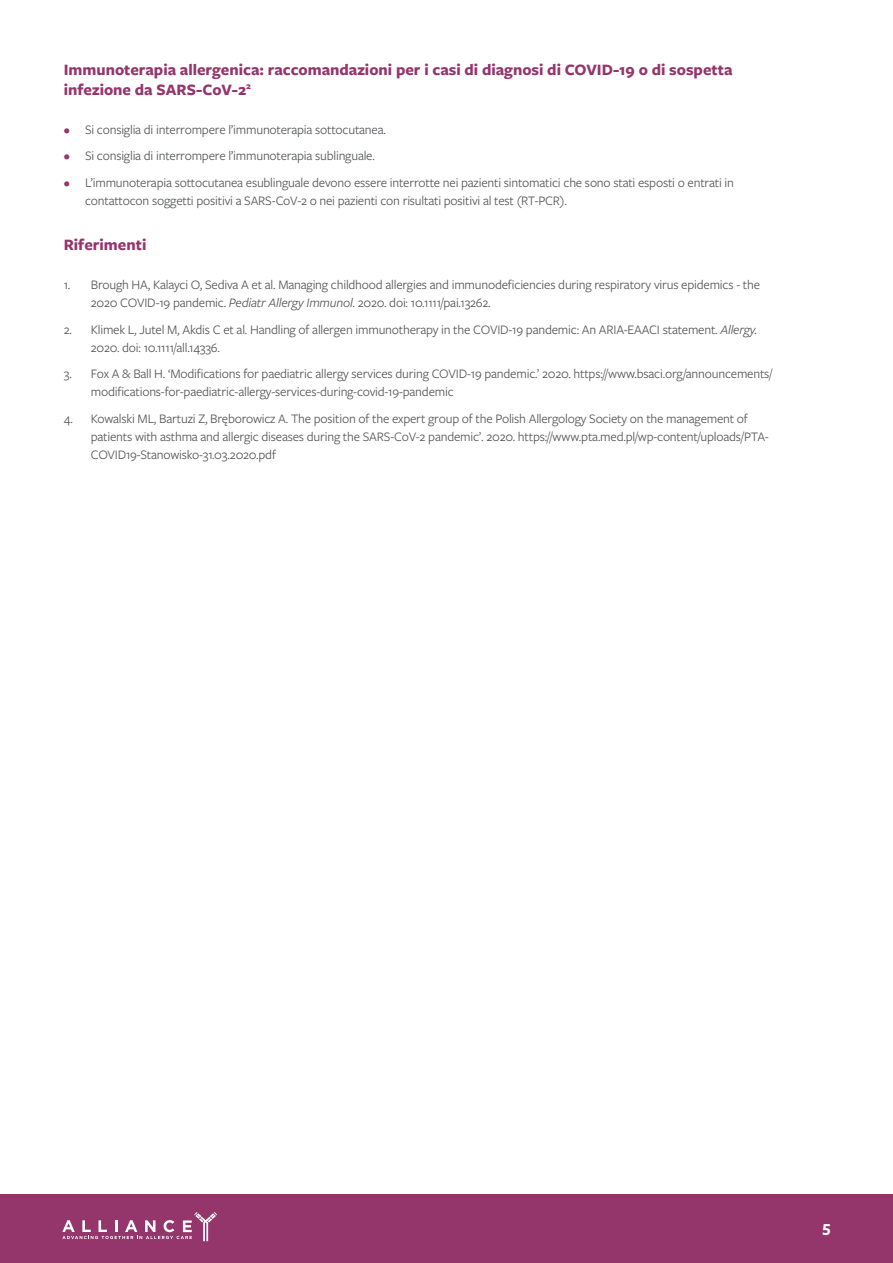
<style>
.page{position:relative;width:893px;height:1263px;background:#fff}
.page>*{position:absolute;margin:0;border:0;box-sizing:border-box;transform-origin:0 0}
.t1{font:700 16.5px/19.5px "Freight Sans Pro";color:#94366c}
.t2{font:700 16.5px "Freight Sans Pro";color:#fff}
.t3{font:13.5px/18px "Freight Sans Pro";letter-spacing:-.015em;color:#57585a}
.s1{color:#94366c}
.s2{font-style:italic}
</style>
<div class="page">
<div style="left:0;top:1194px;width:893px;height:69px;background:#94366c"></div>
<svg style="left:62px;top:1212px;width:155px;height:29px"></svg>
<p class="t1" style="left:64px;top:59px;width:670px">Immunoterapia allergenica: raccomandazioni per i casi di diagnosi di COVID-19 o di sospetta infezione da SARS-CoV-2<sup>2</sup></p>
<p class="t3" style="left:64px;top:120px;width:324px"><span class="s1">•</span> Si consiglia di interrompere l’immunoterapia sottocutanea.</p>
<p class="t3" style="left:64px;top:146px;width:313px"><span class="s1">•</span> Si consiglia di interrompere l’immunoterapia sublinguale.</p>
<p class="t3" style="left:85px;top:173px;width:650px;text-indent:-21px"><span class="s1">•</span> L’immunoterapia sottocutanea esublinguale devono essere interrotte nei pazienti sintomatici che sono stati esposti o entrati in contattocon soggetti positivi a SARS-CoV-2 o nei pazienti con risultati positivi al test (RT-PCR).</p>
<p class="t1" style="left:64px;top:234px;width:84px">Riferimenti</p>
<p class="t3" style="left:91px;top:275px;width:671px;text-indent:-27px">1. Brough HA, Kalayci O, Sediva A et al. Managing childhood allergies and immunodeficiencies during respiratory virus epidemics - the<br>2020 COVID-19 pandemic. <span class="s2">Pediatr Allergy Immunol</span>. 2020. doi: 10.1111/pai.13262.</p>
<p class="t3" style="left:91px;top:320px;width:668px;text-indent:-27px">2. Klimek L, Jutel M, Akdis C et al. Handling of allergen immunotherapy in the COVID-19 pandemic: An ARIA-EAACI statement. <span class="s2">Allergy.<br></span>2020. doi: 10.1111/all.14336.</p>
<p class="t3" style="left:91px;top:364px;width:683px;text-indent:-27px">3. Fox A &amp; Ball H. ‘Modifications for paediatric allergy services during COVID-19 pandemic.’ 2020. https://www.bsaci.org/announcements/ modifications-for-paediatric-allergy-services-during-covid-19-pandemic</p>
<p class="t3" style="left:91px;top:409px;width:680px;text-indent:-27px">4. Kowalski ML, Bartuzi Z, Bręborowicz A. The position of the expert group of the Polish Allergology Society on the management of patients with asthma and allergic diseases during the SARS-CoV-2 pandemic’. 2020. https://www.pta.med.pl/wp-content/uploads/PTA-<br>COVID19-Stanowisko-31.03.2020.pdf</p>
<p class="t2" style="left:822px;top:1215px;width:10px">5</p>
</div>
